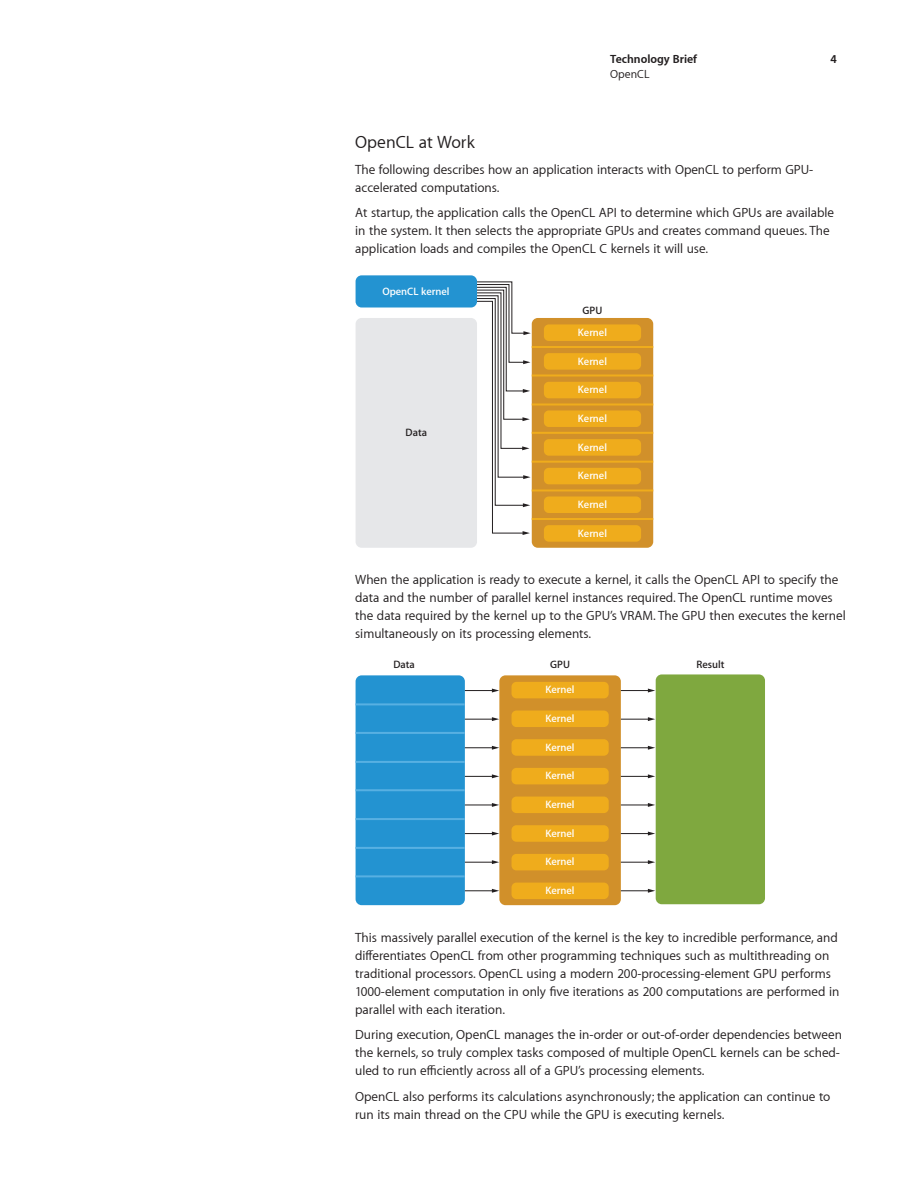
<style>
.page{position:relative;width:918px;height:1188px;background:#fff}
.page>*{position:absolute;margin:0;border:0;box-sizing:border-box;transform-origin:0 0}
.t1{font:18px "Myriad Set Text";color:#231f20}
.t2{font:13.5px/18px "Myriad Set Text";color:#231f20}
.t3{font:700 12px "Myriad Set";color:#231f20}
.t4{font:12px "Myriad Set Text";color:#231f20}
.t5{font:600 10.8px "Myriad Set";color:#fff}
.t6{font:600 10.8px "Myriad Set";color:#231f20}
</style>
<div class="page">
<div style="left:356px;top:275px;width:121px;height:33px;background:#2393d1;border-radius:6px"></div>
<div style="left:356px;top:318px;width:121px;height:230px;background:#e6e7e9;border-radius:6px"></div>
<div style="left:532px;top:318px;width:121px;height:230px;background:#d1902a;border-radius:6px"></div>
<hr style="left:532px;top:346px;width:121px;height:2px;background:#efac1c">
<hr style="left:532px;top:374px;width:121px;height:3px;background:#efac1c">
<hr style="left:532px;top:403px;width:121px;height:3px;background:#efac1c">
<hr style="left:532px;top:432px;width:121px;height:2px;background:#efac1c">
<hr style="left:532px;top:461px;width:121px;height:2px;background:#efac1c">
<hr style="left:532px;top:489px;width:121px;height:2px;background:#efac1c">
<hr style="left:532px;top:518px;width:121px;height:2px;background:#efac1c">
<svg style="left:476px;top:281px;width:55px;height:254px"></svg>
<div style="left:544px;top:324px;width:97px;height:17px;background:#efac1c;border-radius:5px"></div>
<div style="left:544px;top:353px;width:97px;height:17px;background:#efac1c;border-radius:5px"></div>
<div style="left:544px;top:382px;width:97px;height:16px;background:#efac1c;border-radius:5px"></div>
<div style="left:544px;top:410px;width:97px;height:17px;background:#efac1c;border-radius:5px"></div>
<div style="left:544px;top:439px;width:97px;height:17px;background:#efac1c;border-radius:5px"></div>
<div style="left:544px;top:468px;width:97px;height:16px;background:#efac1c;border-radius:5px"></div>
<div style="left:544px;top:496px;width:97px;height:17px;background:#efac1c;border-radius:5px"></div>
<div style="left:544px;top:525px;width:97px;height:17px;background:#efac1c;border-radius:5px"></div>
<div style="left:356px;top:675px;width:109px;height:230px;background:#2393d1;border-radius:6px"></div>
<div style="left:499px;top:675px;width:122px;height:230px;background:#d1902a;border-radius:6px"></div>
<hr style="left:356px;top:703px;width:109px;height:2px;background:#57b0e2">
<hr style="left:356px;top:732px;width:109px;height:2px;background:#57b0e2">
<hr style="left:356px;top:761px;width:109px;height:2px;background:#57b0e2">
<hr style="left:356px;top:789px;width:109px;height:2px;background:#57b0e2">
<hr style="left:356px;top:818px;width:109px;height:2px;background:#57b0e2">
<hr style="left:356px;top:847px;width:109px;height:2px;background:#57b0e2">
<hr style="left:356px;top:875px;width:109px;height:2px;background:#57b0e2">
<div style="left:512px;top:682px;width:97px;height:16px;background:#efac1c;border-radius:5px"></div>
<div style="left:512px;top:711px;width:97px;height:16px;background:#efac1c;border-radius:5px"></div>
<div style="left:512px;top:739px;width:97px;height:17px;background:#efac1c;border-radius:5px"></div>
<div style="left:512px;top:768px;width:97px;height:16px;background:#efac1c;border-radius:5px"></div>
<div style="left:512px;top:797px;width:97px;height:16px;background:#efac1c;border-radius:5px"></div>
<div style="left:512px;top:825px;width:97px;height:17px;background:#efac1c;border-radius:5px"></div>
<div style="left:512px;top:854px;width:97px;height:16px;background:#efac1c;border-radius:5px"></div>
<div style="left:512px;top:883px;width:97px;height:16px;background:#efac1c;border-radius:5px"></div>
<div style="left:656px;top:674px;width:109px;height:230px;background:#7fa83f;border-radius:6px"></div>
<svg style="left:465px;top:889px;width:34px;height:4px"></svg>
<svg style="left:465px;top:860px;width:34px;height:4px"></svg>
<svg style="left:465px;top:832px;width:34px;height:4px"></svg>
<svg style="left:465px;top:803px;width:34px;height:4px"></svg>
<svg style="left:465px;top:774px;width:34px;height:4px"></svg>
<svg style="left:465px;top:746px;width:34px;height:4px"></svg>
<svg style="left:465px;top:717px;width:34px;height:4px"></svg>
<svg style="left:465px;top:689px;width:34px;height:3px"></svg>
<svg style="left:621px;top:889px;width:34px;height:4px"></svg>
<svg style="left:621px;top:860px;width:34px;height:4px"></svg>
<svg style="left:621px;top:832px;width:34px;height:4px"></svg>
<svg style="left:621px;top:803px;width:34px;height:4px"></svg>
<svg style="left:621px;top:774px;width:34px;height:4px"></svg>
<svg style="left:621px;top:746px;width:34px;height:4px"></svg>
<svg style="left:621px;top:717px;width:34px;height:4px"></svg>
<svg style="left:621px;top:689px;width:34px;height:3px"></svg>
<p class="t3" style="left:610px;top:52px;width:88px">Technology Brief</p>
<p class="t3" style="left:831px;top:51px;width:8px">4</p>
<p class="t4" style="left:610px;top:67px;width:41px">OpenCL</p>
<h1 class="t1" style="left:355px;top:131px;width:121px">OpenCL at Work</h1>
<p class="t2" style="left:355px;top:160px;width:460px">The following describes how an application interacts with OpenCL to perform GPU&shy;accelerated computations.</p>
<p class="t2" style="left:355px;top:203px;width:480px">At startup, the application calls the OpenCL API to determine which GPUs are available in the system. It then selects the appropriate GPUs and creates command queues. The application loads and compiles the OpenCL C kernels it will use.</p>
<p class="t5" style="left:382px;top:284px;width:69px">OpenCL kernel</p>
<p class="t6" style="left:583px;top:303px;width:21px">GPU</p>
<p class="t5" style="left:578px;top:326px;width:31px">Kernel</p>
<p class="t5" style="left:578px;top:354px;width:31px">Kernel</p>
<p class="t5" style="left:578px;top:383px;width:31px">Kernel</p>
<p class="t5" style="left:578px;top:412px;width:31px">Kernel</p>
<p class="t5" style="left:578px;top:440px;width:31px">Kernel</p>
<p class="t5" style="left:578px;top:469px;width:31px">Kernel</p>
<p class="t5" style="left:578px;top:498px;width:31px">Kernel</p>
<p class="t5" style="left:578px;top:526px;width:31px">Kernel</p>
<p class="t2" style="left:355px;top:570px;width:492px">When the application is ready to execute a kernel, it calls the OpenCL API to specify the data and the number of parallel kernel instances required. The OpenCL runtime moves the data required by the kernel up to the GPU’s VRAM. The GPU then executes the kernel simultaneously on its processing elements.</p>
<p class="t6" style="left:393px;top:658px;width:23px">Data</p>
<p class="t6" style="left:550px;top:658px;width:21px">GPU</p>
<p class="t6" style="left:696px;top:658px;width:29px">Result</p>
<p class="t5" style="left:546px;top:683px;width:31px">Kernel</p>
<p class="t5" style="left:546px;top:712px;width:31px">Kernel</p>
<p class="t5" style="left:546px;top:740px;width:31px">Kernel</p>
<p class="t5" style="left:546px;top:769px;width:31px">Kernel</p>
<p class="t5" style="left:546px;top:798px;width:31px">Kernel</p>
<p class="t5" style="left:546px;top:826px;width:31px">Kernel</p>
<p class="t5" style="left:546px;top:855px;width:31px">Kernel</p>
<p class="t5" style="left:546px;top:884px;width:31px">Kernel</p>
<p class="t2" style="left:355px;top:928px;width:486px">This massively parallel execution of the kernel is the key to incredible performance, and differentiates OpenCL from other programming techniques such as multithreading on traditional processors. OpenCL using a modern 200-processing-element GPU performs 1000-element computation in only five iterations as 200 computations are performed in parallel with each iteration.</p>
<p class="t2" style="left:355px;top:1025px;width:488px">During execution, OpenCL manages the in-order or out-of-order dependencies between the kernels, so truly complex tasks composed of multiple OpenCL kernels can be sched&shy;uled to run efficiently across all of a GPU’s processing elements.</p>
<p class="t2" style="left:355px;top:1087px;width:477px">OpenCL also performs its calculations asynchronously; the application can continue to run its main thread on the CPU while the GPU is executing kernels.</p>
<p class="t6" style="left:406px;top:426px;width:23px">Data</p>
</div>
